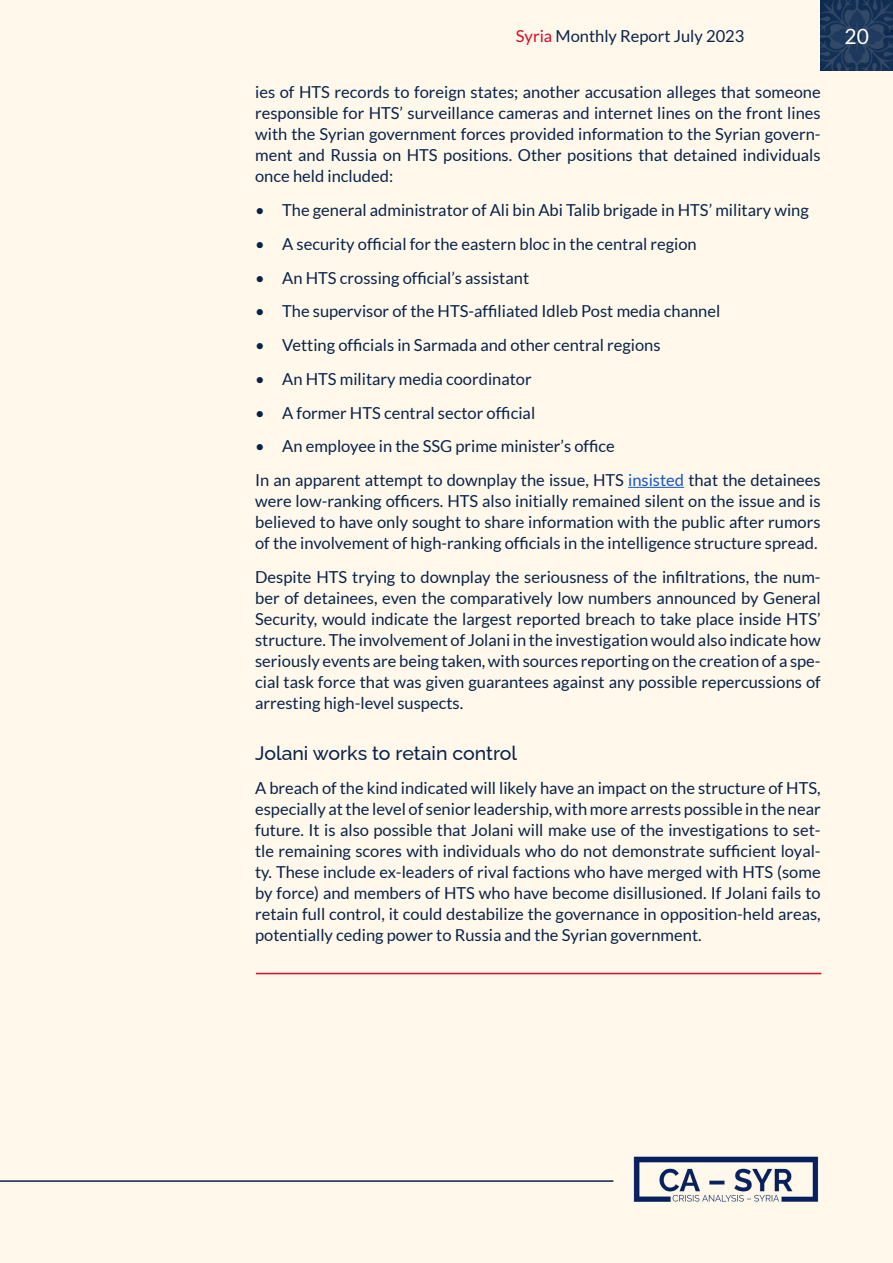
<style>
.page{position:relative;width:893px;height:1263px;background:#fff8eb}
.page>*{position:absolute;margin:0;border:0;box-sizing:border-box;transform-origin:0 0}
.t1{font:21px "Lato";color:#fff}
.t2{font:500 19.5px "Raleway";color:#082348}
.t3{font:16.5px/21px "Lato";color:#082348;text-align:justify}
.s1{color:#d70926}
.s2{color:#15c}
</style>
<div class="page">
<svg style="left:821px;top:0;width:72px;height:71px;background:#1f3a5c"></svg>
<hr style="left:0;top:1180px;width:613px;height:2px;background:#082348">
<img style="left:633px;top:1156px;width:186px;height:46px">
<hr style="left:628px;top:487px;width:56px;height:1px;background:#15c">
<hr style="left:256px;top:973px;width:565px;height:1px;background:#d70926">
<p class="t3" style="left:516px;top:25px;width:230px"><span class="s1">Syria</span> Monthly Report July 2023</p>
<p class="t1" style="left:844px;top:25px;width:26px">20</p>
<p class="t3" style="left:255px;top:82px;width:567px">ies of HTS records to foreign states; another accusation alleges that someone responsible for HTS’ surveillance cameras and internet lines on the front lines with the Syrian government forces provided information to the Syrian govern&shy;ment and Russia on HTS positions. Other positions that detained individuals once held included:</p>
<p class="t3" style="left:255px;top:200px;width:555px">• The general administrator of Ali bin Abi Talib brigade in HTS’ military wing</p>
<p class="t3" style="left:255px;top:233px;width:443px">• A security official for the eastern bloc in the central region</p>
<p class="t3" style="left:255px;top:267px;width:275px">• An HTS crossing official’s assistant</p>
<p class="t3" style="left:255px;top:301px;width:467px">• The supervisor of the HTS-affiliated Idleb Post media channel</p>
<p class="t3" style="left:255px;top:335px;width:407px">• Vetting officials in Sarmada and other central regions</p>
<p class="t3" style="left:255px;top:368px;width:278px">• An HTS military media coordinator</p>
<p class="t3" style="left:255px;top:402px;width:282px">• A former HTS central sector official</p>
<p class="t3" style="left:255px;top:429px;width:567px;line-height:33.8px">• An employee in the SSG prime minister’s office<br>In an apparent attempt to downplay the issue, HTS <span class="s2">insisted</span> that the detainees</p>
<p class="t3" style="left:255px;top:491px;width:567px">were low-ranking officers. HTS also initially remained silent on the issue and is believed to have only sought to share information with the public after rumors of the involvement of high-ranking officials in the intelligence structure spread.</p>
<p class="t3" style="left:255px;top:566px;width:567px">Despite HTS trying to downplay the seriousness of the infiltrations, the num&shy;ber of detainees, even the comparatively low numbers announced by General Security, would indicate the largest reported breach to take place inside HTS’ structure. The involvement of Jolani in the investigation would also indicate how seriously events are being taken, with sources reporting on the creation of a spe&shy;cial task force that was given guarantees against any possible repercussions of arresting high-level suspects.</p>
<p class="t2" style="left:255px;top:737px;width:264px">Jolani works to retain control</p>
<p class="t3" style="left:255px;top:777px;width:567px">A breach of the kind indicated will likely have an impact on the structure of HTS, especially at the level of senior leadership, with more arrests possible in the near future. It is also possible that Jolani will make use of the investigations to set&shy;tle remaining scores with individuals who do not demonstrate sufficient loyal&shy;ty. These include ex-leaders of rival factions who have merged with HTS (some by force) and members of HTS who have become disillusioned. If Jolani fails to retain full control, it could destabilize the governance in opposition-held areas, potentially ceding power to Russia and the Syrian government.</p>
</div>
